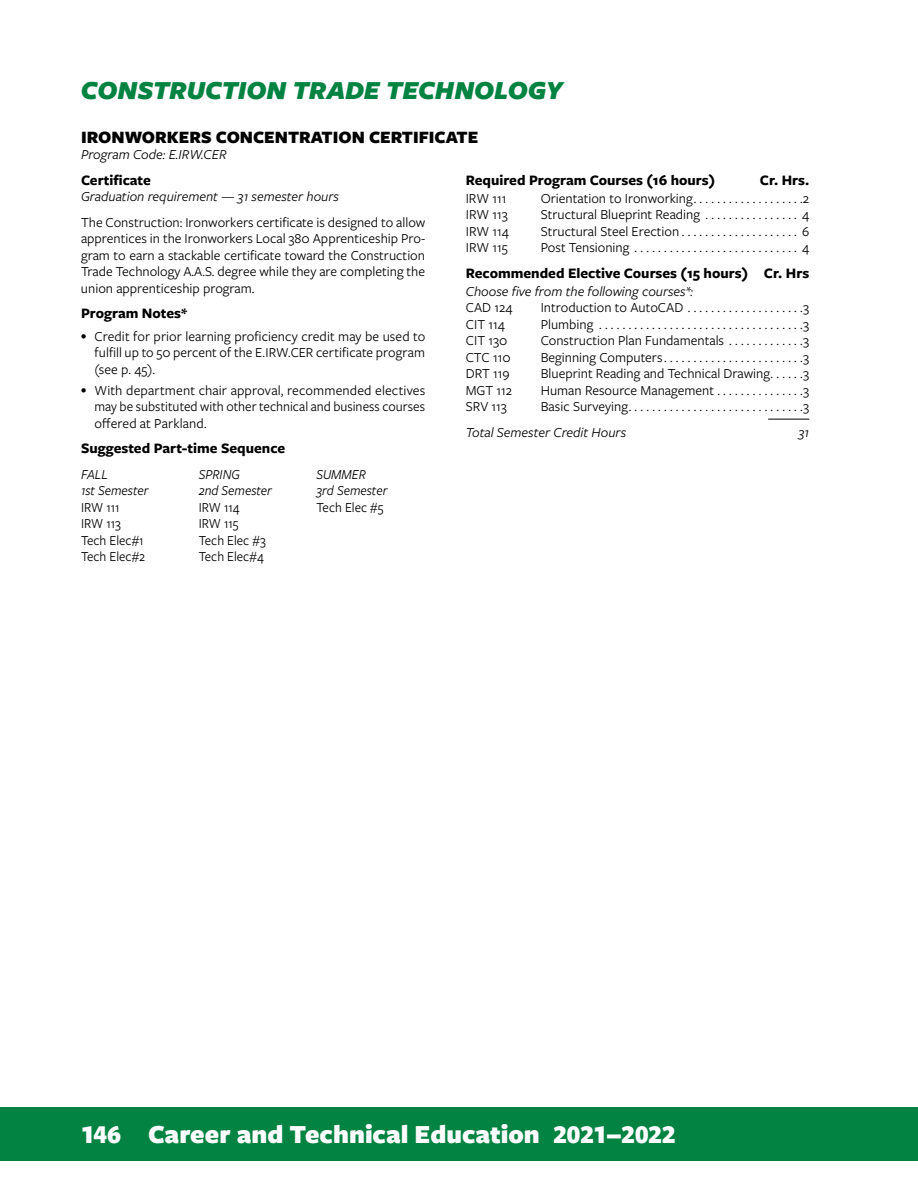
<style>
.page{position:relative;width:918px;height:1188px;background:#fff}
.page>*{position:absolute;margin:0;border:0;box-sizing:border-box;transform-origin:0 0}
.t1{font:900 27px "Freight Sans Pro";color:#fff}
.t2{font:italic 900 27px "Freight Sans Pro";color:#028342}
.t3{font:900 18px "Freight Sans Pro";color:#000}
.t4{font:700 15px "Freight Sans Pro";color:#000}
.t5{font:14.25px/16.5px "Freight Sans Pro";color:#000;text-align:justify}
.t6{font:italic 14.25px "Freight Sans Pro";color:#000}
.t7{font:14.25px/16.5px "Freight Sans Pro";color:#000;scale:.95 1}
.t8{font:italic 14.25px/16.5px "Freight Sans Pro";color:#000;scale:.95 1}
</style>
<div class="page">
<div style="left:0;top:1107px;width:918px;height:54px;background:#028342"></div>
<hr style="left:768px;top:419px;width:41px;height:1px;background:#000">
<h1 class="t2" style="left:81px;top:72px;width:483px">CONSTRUCTION TRADE TECHNOLOGY</h1>
<p class="t3" style="left:81px;top:124px;width:399px">IRONWORKERS CONCENTRATION CERTIFICATE</p>
<p class="t6" style="left:81px;top:145px;width:147px">Program Code: E.IRW.CER</p>
<p class="t4" style="left:81px;top:170px;width:71px">Certificate</p>
<p class="t6" style="left:81px;top:187px;width:259px">Graduation requirement — 31 semester hours</p>
<p class="t5" style="left:81px;top:213px;width:346px">The Construction: Ironworkers certificate is designed to allow apprentices in the Ironworkers Local 380 Apprenticeship Pro&shy;gram to earn a stackable certificate toward the Construction Trade Technology A.A.S. degree while they are completing the union apprenticeship program.</p>
<p class="t4" style="left:81px;top:303px;width:108px">Program Notes*</p>
<p class="t5" style="left:94px;top:327px;width:332px;text-indent:-14px"><sup>•</sup> Credit for prior learning proficiency credit may be used to fulfill up to 50 percent of the E.IRW.CER certificate program (see p. 45).</p>
<p class="t5" style="left:94px;top:381px;width:332px;text-indent:-14px"><sup>•</sup> With department chair approval, recommended electives may be substituted with other technical and business courses offered at Parkland.</p>
<p class="t4" style="left:81px;top:438px;width:206px">Suggested Part-time Sequence</p>
<p class="t8" style="left:81px;top:465px;width:73px">FALL<br>1st Semester</p>
<p class="t7" style="left:81px;top:498px;width:69px">IRW 111<br>IRW 113<br>Tech Elec#1<br>Tech Elec#2</p>
<p class="t4" style="left:466px;top:170px;width:251px">Required Program Courses (16 hours)</p>
<p class="t4" style="left:760px;top:170px;width:51px">Cr. Hrs.</p>
<p class="t5" style="left:466px;top:189px;width:42px">IRW 111</p>
<p class="t5" style="left:541px;top:189px;width:270px">Orientation to Ironworking . . . . . . . . . . . . . . . . . . 2</p>
<p class="t5" style="left:466px;top:206px;width:43px">IRW 113</p>
<p class="t5" style="left:541px;top:206px;width:270px">Structural Blueprint Reading . . . . . . . . . . . . . . . . 4</p>
<p class="t5" style="left:466px;top:222px;width:45px">IRW 114</p>
<p class="t5" style="left:541px;top:222px;width:270px">Structural Steel Erection . . . . . . . . . . . . . . . . . . . . 6</p>
<p class="t5" style="left:466px;top:239px;width:43px">IRW 115</p>
<p class="t5" style="left:541px;top:239px;width:270px">Post Tensioning . . . . . . . . . . . . . . . . . . . . . . . . . . . . 4</p>
<p class="t4" style="left:466px;top:263px;width:345px">Recommended Elective Courses (15 hours) Cr. Hrs</p>
<p class="t6" style="left:466px;top:282px;width:229px">Choose five from the following courses*:</p>
<p class="t5" style="left:466px;top:299px;width:48px">CAD 124</p>
<p class="t5" style="left:541px;top:299px;width:270px">Introduction to AutoCAD . . . . . . . . . . . . . . . . . . . 3</p>
<p class="t5" style="left:466px;top:315px;width:41px">CIT 114</p>
<p class="t5" style="left:541px;top:315px;width:270px">Plumbing . . . . . . . . . . . . . . . . . . . . . . . . . . . . . . . . . . 3</p>
<p class="t5" style="left:466px;top:332px;width:43px">CIT 130</p>
<p class="t5" style="left:541px;top:332px;width:270px">Construction Plan Fundamentals . . . . . . . . . . . . 3</p>
<p class="t5" style="left:466px;top:348px;width:47px">CTC 110</p>
<p class="t5" style="left:541px;top:348px;width:270px">Beginning Computers . . . . . . . . . . . . . . . . . . . . . . . 3</p>
<p class="t5" style="left:466px;top:365px;width:45px">DRT 119</p>
<p class="t5" style="left:541px;top:365px;width:270px">Blueprint Reading and Technical Drawing . . . . . 3</p>
<p class="t5" style="left:466px;top:381px;width:48px">MGT 112</p>
<p class="t5" style="left:541px;top:381px;width:270px">Human Resource Management . . . . . . . . . . . . . . .3</p>
<p class="t5" style="left:466px;top:398px;width:43px">SRV 113</p>
<p class="t5" style="left:541px;top:398px;width:270px">Basic Surveying . . . . . . . . . . . . . . . . . . . . . . . . . . . . . 3</p>
<p class="t6" style="left:466px;top:423px;width:162px">Total Semester Credit Hours</p>
<p class="t6" style="left:799px;top:423px;width:12px">31</p>
<p class="t8" style="left:199px;top:465px;width:79px">SPRING<br>2nd Semester</p>
<p class="t7" style="left:199px;top:498px;width:72px">IRW 114<br>IRW 115<br>Tech Elec #3<br>Tech Elec#4</p>
<p class="t8" style="left:316px;top:465px;width:76px">SUMMER<br>3rd Semester</p>
<p class="t7" style="left:316px;top:498px;width:72px">Tech Elec #5</p>
<h1 class="t1" style="left:81px;top:1115px;width:596px">146 Career and Technical Education 2021–2022</h1>
</div>
